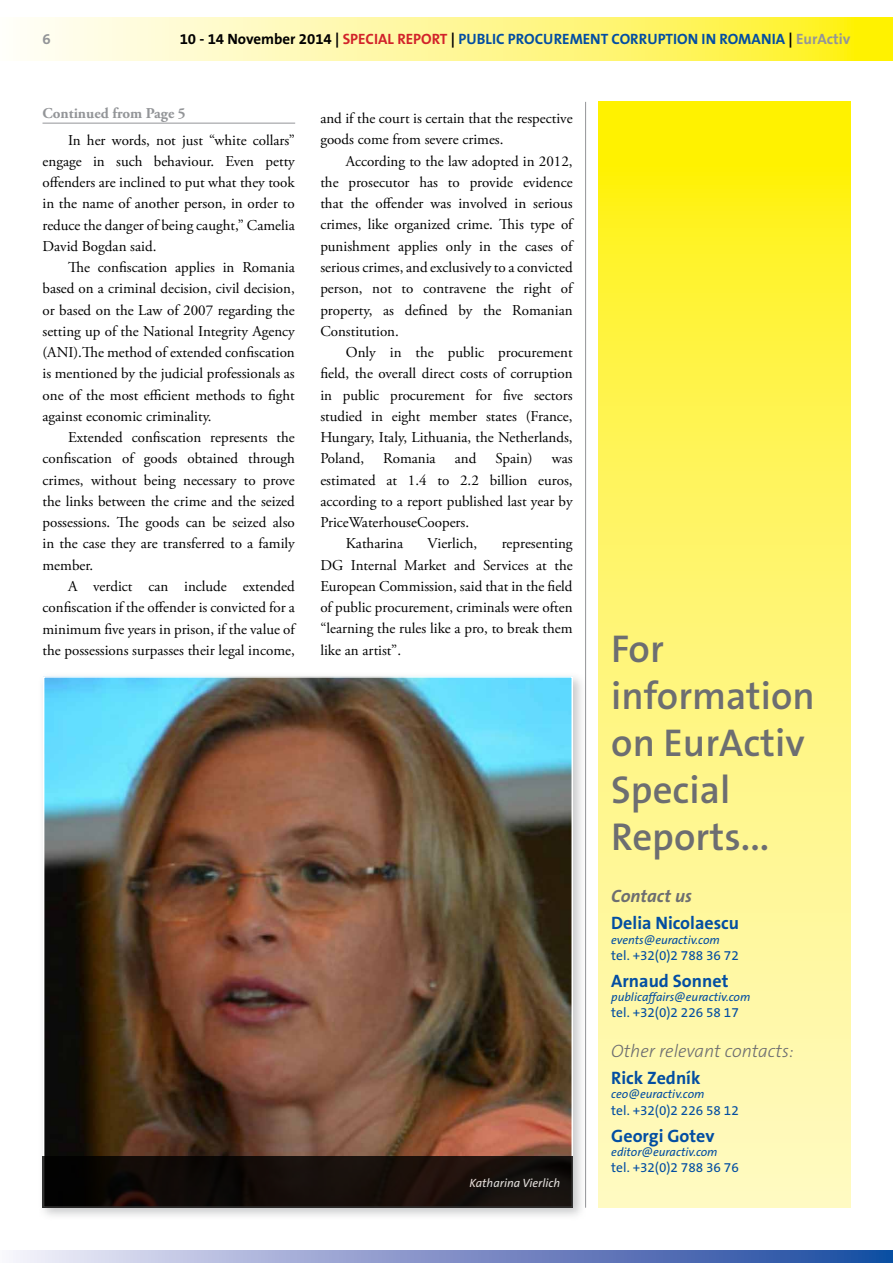
<style>
.page{position:relative;width:893px;height:1263px;background:#fff}
.page>*{position:absolute;margin:0;border:0;box-sizing:border-box;transform-origin:0 0}
.t1{font:600 39px/46.8px "The Sans B6";color:#6d6e71}
.t2{font:700 18px "The Sans B7";color:#034ea2}
.t3{font:italic 300 18px "The Sans B3";color:#6d6e71}
.t4{font:italic 700 18px "The Sans B7";color:#6d6e71}
.t5{font:15px/21.3px "Adobe Garamond Pro";color:#000;text-align:justify}
.t6{font:700 15px "The Sans B7";color:#034ea2}
.t7{font:700 15px "Adobe Garamond Pro";color:#939598}
.t8{font:700 15px "The Sans B7";color:#939598}
.t9{font:13.5px "The Sans B5 Plain";color:#034ea2}
.t10{font:italic 12px "The Sans B5 Plain";color:#034ea2}
.t11{font:italic 12px "The Sans B5 Plain";color:#fff}
.s1{color:#000}
.s2{color:#d2232a}
.s3{color:#939598}
</style>
<div class="page">
<svg style="left:27px;top:18px;width:866px;height:42px;background:#fff78d"></svg>
<svg style="left:13px;top:1250px;width:880px;height:13px;background:#8395c9"></svg>
<svg style="left:598px;top:102px;width:253px;height:1106px;background:#fff570"></svg>
<hr style="left:585px;top:102px;width:1px;height:1106px;background:#939598">
<hr style="left:43px;top:123px;width:252px;height:1px;background:#939598">
<div style="left:38px;top:671px;width:548px;height:550px;background:#939598;opacity:.5"></div>
<img style="left:46px;top:679px;width:524px;height:478px">
<svg style="left:43px;top:1157px;width:530px;height:51px;background:#140d0a"></svg>
<p class="t8" style="left:43px;top:31px;width:10px">6</p>
<p class="t6" style="left:180px;top:31px;width:672px"><span class="s1">10 - 14 November 2014 |</span> <span class="s2">SPECIAL REPORT</span> <span class="s1">|</span> PUBLIC PROCUREMENT CORRUPTION IN ROMANIA <span class="s1">|</span> <span class="s3">EurActiv</span></p>
<p class="t7" style="left:43px;top:105px;width:145px">Continued from Page 5</p>
<p class="t5" style="left:43px;top:130px;width:254px;text-indent:26px">In her words, not just “white collars” engage in such behaviour. Even petty offenders are inclined to put what they took in the name of another person, in order to reduce the danger of being caught,” Camelia David Bogdan said.</p>
<p class="t5" style="left:43px;top:257px;width:254px;text-indent:26px">The confiscation applies in Romania based on a criminal decision, civil decision, or based on the Law of 2007 regarding the setting up of the National Integrity Agency (ANI).The method of extended confiscation is mentioned by the judicial professionals as one of the most efficient methods to fight against economic criminality.</p>
<p class="t5" style="left:43px;top:427px;width:254px;text-indent:26px">Extended confiscation represents the confiscation of goods obtained through crimes, without being necessary to prove the links between the crime and the seized possessions. The goods can be seized also in the case they are transferred to a family member.</p>
<p class="t5" style="left:43px;top:576px;width:254px;text-indent:26px">A verdict can include extended confiscation if the offender is convicted for a minimum five years in prison, if the value of the possessions surpasses their legal income,</p>
<p class="t5" style="left:320px;top:108px;width:254px">and if the court is certain that the respective goods come from severe crimes.</p>
<p class="t5" style="left:320px;top:151px;width:254px;text-indent:26px">According to the law adopted in 2012, the prosecutor has to provide evidence that the offender was involved in serious crimes, like organized crime. This type of punishment applies only in the cases of serious crimes, and exclusively to a convicted person, not to contravene the right of property, as defined by the Romanian Constitution.</p>
<p class="t5" style="left:320px;top:342px;width:254px;text-indent:26px">Only in the public procurement field, the overall direct costs of corruption in public procurement for five sectors studied in eight member states (France, Hungary, Italy, Lithuania, the Netherlands, Poland,</p>
<p class="t5" style="left:383px;top:448px;width:54px">Romania</p>
<p class="t5" style="left:455px;top:448px;width:23px">and</p>
<p class="t5" style="left:495px;top:448px;width:39px">Spain)</p>
<p class="t5" style="left:552px;top:448px;width:22px">was</p>
<p class="t5" style="left:320px;top:470px;width:254px">estimated at 1.4 to 2.2 billion euros,</p>
<p class="t5" style="left:320px;top:491px;width:254px">according to a report published last year by</p>
<p class="t5" style="left:320px;top:512px;width:150px">PriceWaterhouseCoopers.</p>
<p class="t5" style="left:346px;top:533px;width:59px">Katharina</p>
<p class="t5" style="left:427px;top:533px;width:51px">Vierlich,</p>
<p class="t5" style="left:320px;top:533px;width:254px;text-indent:181px">representing DG Internal Market and Services at the European Commission, said that in the field of public procurement, criminals were often “learning the rules like a pro, to break them like an artist”.</p>
<p class="t11" style="left:470px;top:1176px;width:92px">Katharina Vierlich</p>
<h1 class="t1" style="left:611px;top:627px;width:205px">For information on EurActiv<br>Special<br>Reports...</h1>
<p class="t4" style="left:611px;top:886px;width:82px">Contact us</p>
<p class="t2" style="left:611px;top:913px;width:129px">Delia Nicolaescu</p>
<p class="t10" style="left:611px;top:933px;width:110px">events@euractiv.com</p>
<p class="t9" style="left:611px;top:948px;width:129px">tel. +32(0)2 788 36 72</p>
<p class="t2" style="left:611px;top:971px;width:119px">Arnaud Sonnet</p>
<p class="t10" style="left:611px;top:990px;width:141px">publicaffairs@euractiv.com</p>
<p class="t9" style="left:611px;top:1005px;width:129px">tel. +32(0)2 226 58 17</p>
<p class="t3" style="left:611px;top:1041px;width:184px">Other relevant contacts:</p>
<p class="t2" style="left:611px;top:1068px;width:91px">Rick Zedník</p>
<p class="t10" style="left:611px;top:1088px;width:95px">ceo@euractiv.com</p>
<p class="t9" style="left:611px;top:1103px;width:129px">tel. +32(0)2 226 58 12</p>
<p class="t2" style="left:611px;top:1126px;width:105px">Georgi Gotev</p>
<p class="t10" style="left:611px;top:1145px;width:108px">editor@euractiv.com</p>
<p class="t9" style="left:611px;top:1160px;width:129px">tel. +32(0)2 788 36 76</p>
</div>
